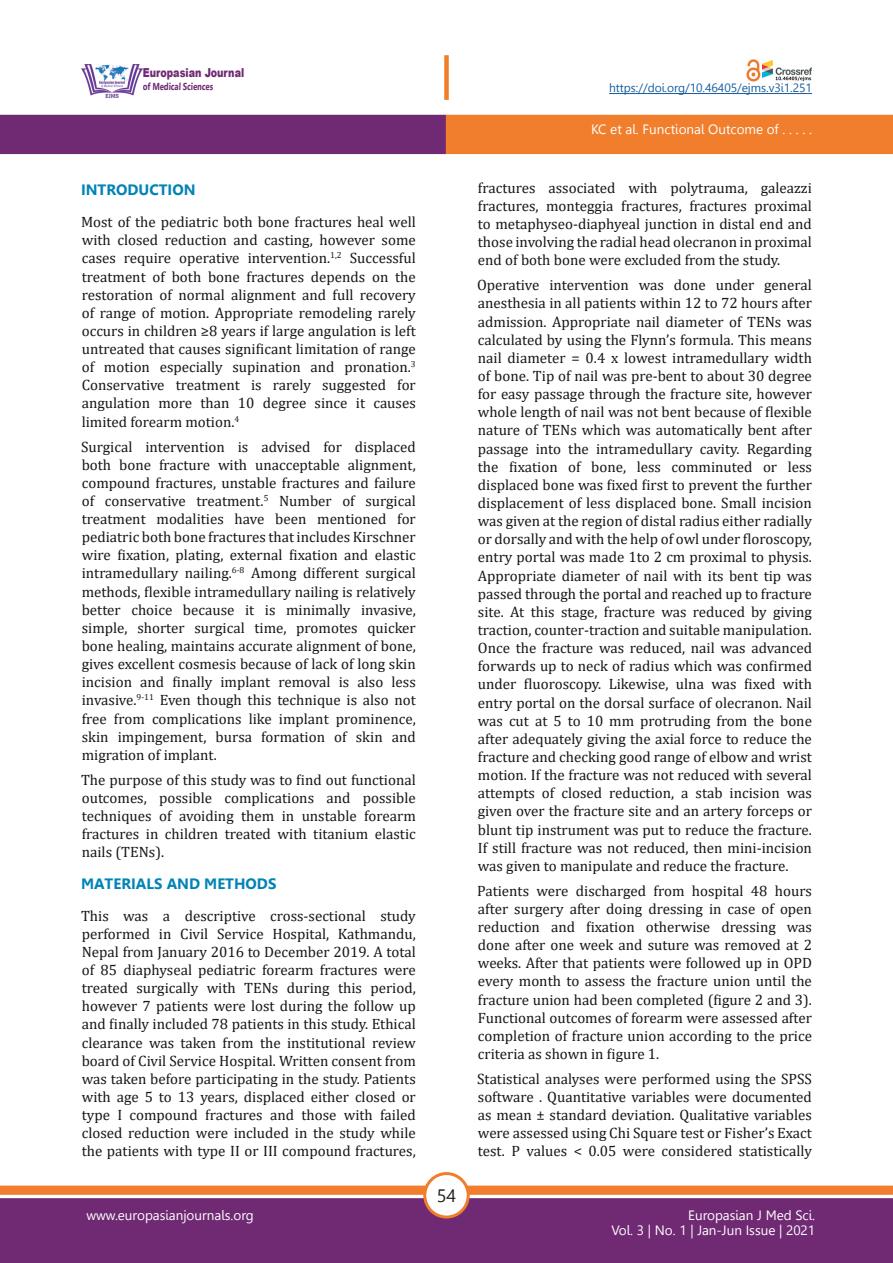
<style>
.page{position:relative;width:893px;height:1263px;background:#fff}
.page>*{position:absolute;margin:0;border:0;box-sizing:border-box;transform-origin:0 0}
.t1{font:18px "Leelawadee";color:#231f20}
.t2{font:15px/18.1px "Cambria";color:#181717;text-align:justify}
.Body_Headings{font:700 15px "Leelawadee";color:#0083b6}
.t3{font:13.5px/15px "Leelawadee";color:#fff;text-align:right}
.t4{font:900 12.3px "Arial";color:#702a73;scale:.77 1}
.t5{font:12px "Leelawadee";letter-spacing:-.005em;color:#175d9e}
.t6{font:700 10.05px "Leelawadee UI";color:#702a73;scale:.76 1}
</style>
<div class="page">
<div style="left:0;top:1198px;width:893px;height:65px;background:#702a73;border:2px solid #702a73"></div>
<div style="left:0;top:115px;width:446px;height:39px;background:#702a73"></div>
<div style="left:446px;top:115px;width:447px;height:39px;background:#f07e2c"></div>
<div style="left:0;top:1185px;width:893px;height:10px;background:#f07e2c;border:1px solid #f07e2c"></div>
<div style="left:425px;top:1173px;width:43px;height:44px;background:#fff;border-radius:50%"></div>
<div style="left:423px;top:1172px;width:47px;height:46px;border:3px solid #f07e2c;border-radius:50%"></div>
<img style="left:81px;top:64px;width:61px;height:33px">
<div style="left:444px;top:55px;width:5px;height:45px;background:#f07e2c"></div>
<hr style="left:609px;top:93px;width:203px;height:1px;background:#175d9e">
<img style="left:746px;top:60px;width:66px;height:21px">
<p class="t4" style="left:143px;top:63px;width:133px">Europasian Journal</p>
<p class="t6" style="left:143px;top:79px;width:95px">of Medical Sciences</p>
<p class="Body_Headings" style="left:81px;top:181px;width:116px">INTRODUCTION</p>
<p class="t2" style="left:81px;top:213px;width:336px">Most of the pediatric both bone fractures heal well with closed reduction and casting, however some cases require operative intervention.<sup>1,2</sup> Successful treatment of both bone fractures depends on the restoration of normal alignment and full recovery of range of motion. Appropriate remodeling rarely occurs in children ≥8 years if large angulation is left untreated that causes significant limitation of range of motion especially supination and pronation.<sup>3<br></sup>Conservative treatment is rarely suggested for angulation more than 10 degree since it causes limited forearm motion.<sup>4</sup></p>
<p class="t2" style="left:81px;top:437px;width:336px">Surgical intervention is advised for displaced both bone fracture with unacceptable alignment, compound fractures, unstable fractures and failure of conservative treatment.<sup>5</sup> Number of surgical treatment modalities have been mentioned for pediatric both bone fractures that includes Kirschner wire fixation, plating, external fixation and elastic intramedullary nailing.<sup>6-8</sup> Among different surgical methods, flexible intramedullary nailing is relatively better choice because it is minimally invasive, simple, shorter surgical time, promotes quicker bone healing, maintains accurate alignment of bone, gives excellent cosmesis because of lack of long skin incision and finally implant removal is also less invasive.<sup>9-11</sup> Even though this technique is also not free from complications like implant prominence, skin impingement, bursa formation of skin and migration of implant.</p>
<p class="t2" style="left:81px;top:770px;width:336px">The purpose of this study was to find out functional outcomes, possible complications and possible techniques of avoiding them in unstable forearm fractures in children treated with titanium elastic nails (TENs).</p>
<p class="Body_Headings" style="left:81px;top:875px;width:197px">MATERIALS AND METHODS</p>
<p class="t2" style="left:81px;top:906px;width:336px">This was a descriptive cross-sectional study performed in Civil Service Hospital, Kathmandu, Nepal from January 2016 to December 2019. A total of 85 diaphyseal pediatric forearm fractures were treated surgically with TENs during this period, however 7 patients were lost during the follow up and finally included 78 patients in this study. Ethical clearance was taken from the institutional review board of Civil Service Hospital. Written consent from was taken before participating in the study. Patients with age 5 to 13 years, displaced either closed or type I compound fractures and those with failed closed reduction were included in the study while the patients with type II or III compound fractures,</p>
<p class="t1" style="left:437px;top:1185px;width:21px">54</p>
<p class="t5" style="left:609px;top:81px;width:204px">https://doi.org/10.46405/ejms.v3i1.251</p>
<p class="t3" style="left:591px;top:122px;width:222px">KC et al. Functional Outcome of . . . . .</p>
<p class="t2" style="left:478px;top:178px;width:336px">fractures associated with polytrauma, galeazzi fractures, monteggia fractures, fractures proximal to metaphyseo-diaphyeal junction in distal end and those involving the radial head olecranon in proximal end of both bone were excluded from the study.</p>
<p class="t2" style="left:477px;top:276px;width:336px">Operative intervention was done under general anesthesia in all patients within 12 to 72 hours after admission. Appropriate nail diameter of TENs was calculated by using the Flynn’s formula. This means nail diameter = 0.4 x lowest intramedullary width of bone. Tip of nail was pre-bent to about 30 degree for easy passage through the fracture site, however whole length of nail was not bent because of flexible nature of TENs which was automatically bent after passage into the intramedullary cavity. Regarding the fixation of bone, less comminuted or less displaced bone was fixed first to prevent the further displacement of less displaced bone. Small incision was given at the region of distal radius either radially or dorsally and with the help of owl under floroscopy, entry portal was made 1to 2 cm proximal to physis.<br>Appropriate diameter of nail with its bent tip was passed through the portal and reached up to fracture site. At this stage, fracture was reduced by giving traction, counter-traction and suitable manipulation.<br>Once the fracture was reduced, nail was advanced forwards up to neck of radius which was confirmed under fluoroscopy. Likewise, ulna was fixed with entry portal on the dorsal surface of olecranon. Nail was cut at 5 to 10 mm protruding from the bone after adequately giving the axial force to reduce the fracture and checking good range of elbow and wrist motion. If the fracture was not reduced with several attempts of closed reduction, a stab incision was given over the fracture site and an artery forceps or blunt tip instrument was put to reduce the fracture.<br>If still fracture was not reduced, then mini-incision was given to manipulate and reduce the fracture.</p>
<p class="t2" style="left:477px;top:881px;width:336px">Patients were discharged from hospital 48 hours after surgery after doing dressing in case of open reduction and fixation otherwise dressing was done after one week and suture was removed at 2 weeks. After that patients were followed up in OPD every month to assess the fracture union until the fracture union had been completed (figure 2 and 3).<br>Functional outcomes of forearm were assessed after completion of fracture union according to the price criteria as shown in figure 1.</p>
<p class="t2" style="left:477px;top:1069px;width:336px">Statistical analyses were performed using the SPSS software . Quantitative variables were documented as mean ± standard deviation. Qualitative variables were assessed using Chi Square test or Fisher’s Exact test. P values &lt; 0.05 were considered statistically</p>
<p class="t3" style="left:86px;top:1208px;width:169px">www.europasianjournals.org</p>
<p class="t3" style="left:611px;top:1208px;width:205px">Europasian J Med Sci.<br>Vol. 3 | No. 1 | Jan-Jun Issue | 2021</p>
</div>
